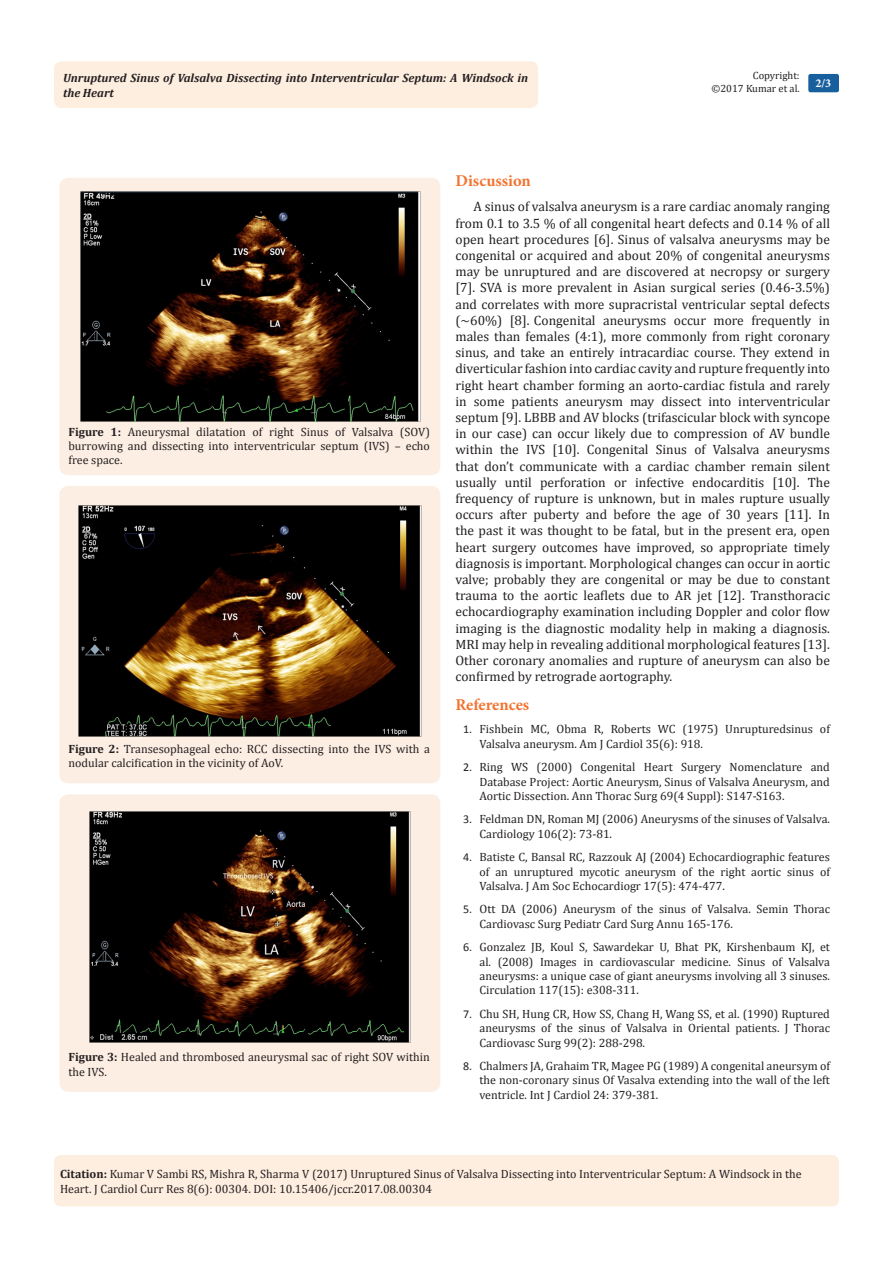
<style>
.page{position:relative;width:893px;height:1263px;background:#fff}
.page>*{position:absolute;margin:0;border:0;box-sizing:border-box;transform-origin:0 0}
.List_Paragraph{font:700 16.5px "Minion Pro";color:#f37331}
.t1{font:13.5px/16.2px "Cambria";color:#231f20;text-align:justify}
.Citation{font:12px/14.4px "Cambria";color:#231f20}
.t2{font:italic 700 12px/14.4px "Cambria";color:#231f20}
.t3{font:700 12px "Minion Pro";color:#fff}
.t4{font:10.5px/12.6px "Cambria";color:#231f20;text-align:right}
.s1{font-weight:700}
.s2{font-family:"Calibri"}
</style>
<div class="page">
<div style="left:54px;top:61px;width:484px;height:47px;background:#feeee0;border-radius:8px"></div>
<div style="left:808px;top:74px;width:31px;height:18px;background:#18609d;border-radius:2px"></div>
<div style="left:54px;top:1155px;width:785px;height:51px;background:#feeee0;border-radius:7px"></div>
<div style="left:59px;top:178px;width:381px;height:297px;background:#fdeee3;border-radius:9px"></div>
<img style="left:80px;top:191px;width:340px;height:231px">
<div style="left:59px;top:486px;width:381px;height:297px;background:#fdeee3;border-radius:9px"></div>
<img style="left:79px;top:505px;width:343px;height:231px">
<div style="left:59px;top:794px;width:381px;height:298px;background:#fdeee3;border-radius:9px"></div>
<img style="left:90px;top:811px;width:321px;height:231px">
<p class="t4" style="left:711px;top:69px;width:90px">Copyright:<br>©2017 Kumar et al.</p>
<p class="t2" style="left:63px;top:70px;width:466px">Unruptured Sinus of Valsalva Dissecting into Interventricular Septum: A Windsock in the Heart</p>
<p class="t3" style="left:815px;top:75px;width:17px">2/3</p>
<p class="Citation" style="left:68px;top:424px;width:363px;text-align:justify"><span class="s1">Figure 1:</span> Aneurysmal dilatation of right Sinus of Valsalva (SOV) burrowing and dissecting into interventricular septum (IVS) – echo free space.</p>
<p class="Citation" style="left:68px;top:741px;width:363px"><span class="s1">Figure 2:</span> Transesophageal echo: RCC dissecting into the IVS with a nodular calcification in the vicinity of AoV.</p>
<p class="Citation" style="left:68px;top:1050px;width:363px"><span class="s1">Figure 3:</span> Healed and thrombosed aneurysmal sac of right SOV within the IVS.</p>
<p class="List_Paragraph" style="left:455px;top:169px;width:77px">Discussion</p>
<p class="t1" style="left:455px;top:199px;width:376px;text-indent:18px">A sinus of valsalva aneurysm is a rare cardiac anomaly ranging from 0.1 to 3.5 % of all congenital heart defects and 0.14 % of all open heart procedures [6]. Sinus of valsalva aneurysms may be congenital or acquired and about 20% of congenital aneurysms may be unruptured and are discovered at necropsy or surgery [7]. SVA is more prevalent in Asian surgical series (0.46-3.5%) and correlates with more supracristal ventricular septal defects (~60%) [8]. Congenital aneurysms occur more frequently in males than females (4:1), more commonly from right coronary sinus, and take an entirely intracardiac course. They extend in diverticular fashion into cardiac cavity and rupture frequently into right heart chamber forming an aorto-cardiac fistula and rarely in some patients aneurysm may dissect into interventricular septum [9]. LBBB and AV blocks (trifascicular block with syncope in our case) can occur likely due to compression of AV bundle within the IVS [10]. Congenital Sinus of Valsalva aneurysms that don’t communicate with a cardiac chamber remain silent usually until perforation or infective endocarditis [10]. The frequency of rupture is unknown, but in males rupture usually occurs after puberty and before the age of 30 years [11]. In the past it was thought to be fatal, but in the present era, open heart surgery outcomes have improved, so appropriate timely diagnosis is important. Morphological changes can occur in aortic valve; probably they are congenital or may be due to constant trauma to the aortic leaflets due to AR jet [12]. Transthoracic echocardiography examination including Doppler and color flow imaging is the diagnostic modality help in making a diagnosis.<br>MRI may help in revealing additional morphological features [13].<br>Other coronary anomalies and rupture of aneurysm can also be confirmed by retrograde aortography.</p>
<p class="List_Paragraph" style="left:455px;top:693px;width:75px">References</p>
<p class="Citation" style="left:479px;top:722px;width:352px;text-indent:-16px"><span class="s2">1.</span> Fishbein MC, Obma R, Roberts WC (1975) Unrupturedsinus of<br>Valsalva aneurysm. Am J Cardiol 35(6): 918.</p>
<p class="Citation" style="left:479px;top:760px;width:352px;text-align:justify;text-indent:-16px"><span class="s2">2.</span> Ring WS (2000) Congenital Heart Surgery Nomenclature and Database Project: Aortic Aneurysm, Sinus of Valsalva Aneurysm, and Aortic Dissection. Ann Thorac Surg 69(4 Suppl): S147-S163.</p>
<p class="Citation" style="left:479px;top:812px;width:352px;text-indent:-16px"><span class="s2">3.</span> Feldman DN, Roman MJ (2006) Aneurysms of the sinuses of Valsalva.<br>Cardiology 106(2): 73-81.</p>
<p class="Citation" style="left:479px;top:850px;width:352px;text-align:justify;text-indent:-16px"><span class="s2">4.</span> Batiste C, Bansal RC, Razzouk AJ (2004) Echocardiographic features of an unruptured mycotic aneurysm of the right aortic sinus of Valsalva. J Am Soc Echocardiogr 17(5): 474-477.</p>
<p class="Citation" style="left:479px;top:902px;width:352px;text-indent:-16px"><span class="s2">5.</span> Ott DA (2006) Aneurysm of the sinus of Valsalva. Semin Thorac<br>Cardiovasc Surg Pediatr Card Surg Annu 165-176.</p>
<p class="Citation" style="left:479px;top:940px;width:352px;text-align:justify;text-indent:-16px"><span class="s2">6.</span> Gonzalez JB, Koul S, Sawardekar U, Bhat PK, Kirshenbaum KJ, et al. (2008) Images in cardiovascular medicine. Sinus of Valsalva aneurysms: a unique case of giant aneurysms involving all 3 sinuses.<br>Circulation 117(15): e308-311.</p>
<p class="Citation" style="left:479px;top:1006px;width:352px;text-align:justify;text-indent:-16px"><span class="s2">7.</span> Chu SH, Hung CR, How SS, Chang H, Wang SS, et al. (1990) Ruptured aneurysms of the sinus of Valsalva in Oriental patients. J Thorac Cardiovasc Surg 99(2): 288-298.</p>
<p class="Citation" style="left:479px;top:1059px;width:352px;text-align:justify;text-indent:-16px"><span class="s2">8.</span> Chalmers JA, Grahaim TR, Magee PG (1989) A congenital aneursym of the non-coronary sinus Of Vasalva extending into the wall of the left ventricle. Int J Cardiol 24: 379-381.</p>
<p class="Citation" style="left:60px;top:1167px;width:743px"><span class="s1">Citation:</span> Kumar V Sambi RS, Mishra R, Sharma V (2017) Unruptured Sinus of Valsalva Dissecting into Interventricular Septum: A Windsock in the<br>Heart. J Cardiol Curr Res 8(6): 00304. DOI: 10.15406/jccr.2017.08.00304</p>
</div>
